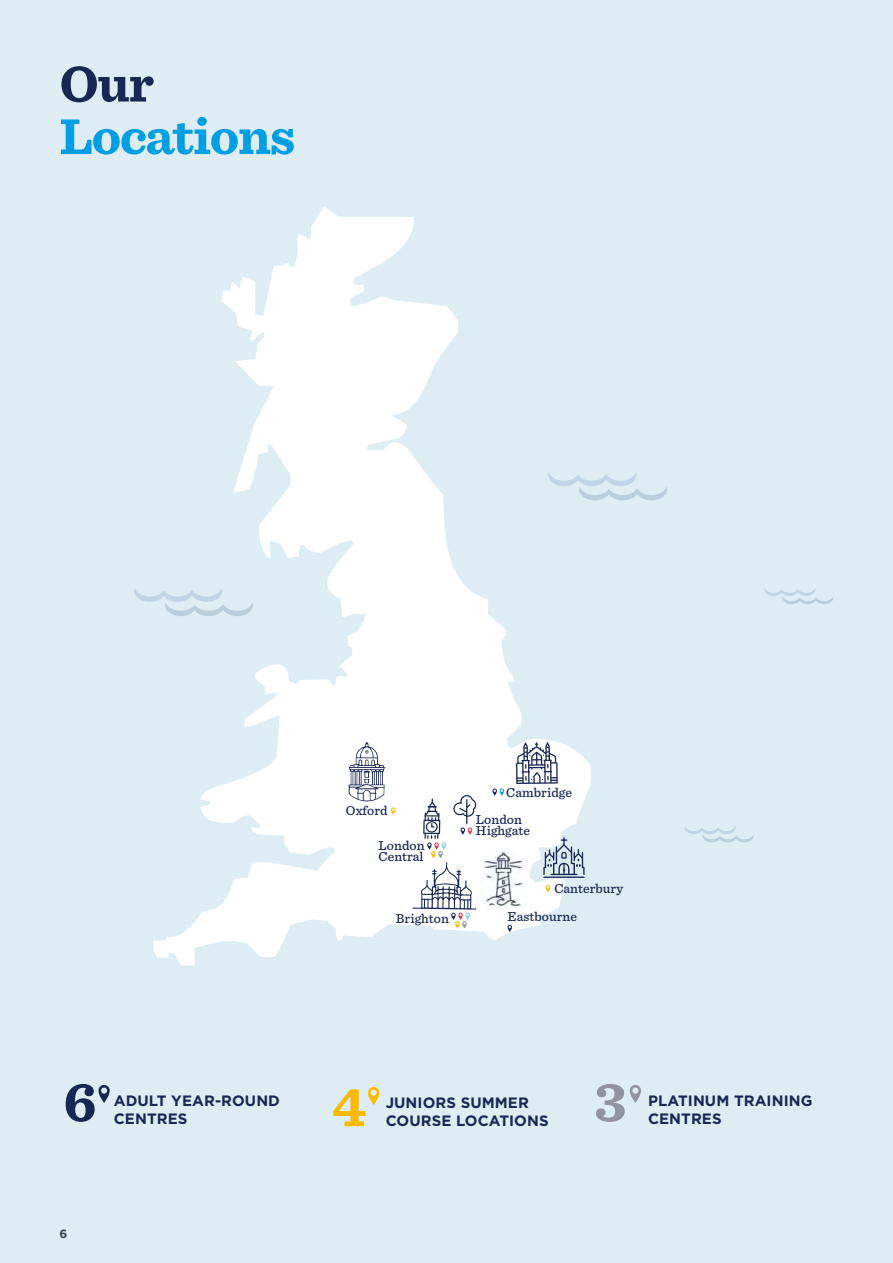
<style>
.page{position:relative;width:893px;height:1263px;background:#deedf3}
.page>*{position:absolute;margin:0;border:0;box-sizing:border-box;transform-origin:0 0}
.t1{font:700 57px "Sentinel";color:#182854}
.t2{font:700 57px "Sentinel";color:#fbb900}
.t3{font:700 57px "Sentinel";color:#92949d}
.t4{font:700 52.5px "Sentinel";letter-spacing:-.025em;color:#009ee3}
.t5{font:700 52.5px "Sentinel";color:#182854}
.t6{font:700 15px/18px "Gotham";letter-spacing:.005em;color:#182854}
.t7{font:500 13.5px/11.2px "Sentinel";letter-spacing:.005em;color:#182854}
.t8{font:700 12px "Gotham";color:#364950}
</style>
<div class="page">
<svg style="left:685px;top:826px;width:69px;height:16px"></svg>
<svg style="left:764px;top:588px;width:69px;height:16px"></svg>
<svg style="left:153px;top:206px;width:438px;height:759px"></svg>
<svg style="left:349px;top:742px;width:36px;height:60px;background:#c1c5d1"></svg>
<svg style="left:543px;top:837px;width:42px;height:41px"></svg>
<svg style="left:134px;top:588px;width:119px;height:28px"></svg>
<svg style="left:548px;top:472px;width:119px;height:28px"></svg>
<svg style="left:98px;top:1085px;width:12px;height:18px"></svg>
<svg style="left:630px;top:1085px;width:11px;height:18px"></svg>
<svg style="left:368px;top:1087px;width:11px;height:18px"></svg>
<svg style="left:508px;top:925px;width:4px;height:7px"></svg>
<svg style="left:516px;top:742px;width:42px;height:42px;background:#acb2c1"></svg>
<svg style="left:492px;top:788px;width:12px;height:8px"></svg>
<svg style="left:546px;top:885px;width:4px;height:7px"></svg>
<svg style="left:391px;top:807px;width:4px;height:8px"></svg>
<svg style="left:412px;top:795px;width:69px;height:133px;background:#e4e5e9"></svg>
<img style="left:476px;top:850px;width:53px;height:59px">
<h2 class="t5" style="left:60px;top:60px;width:96px">Our</h2>
<h2 class="t4" style="left:60px;top:112px;width:237px">Locations</h2>
<p class="t7" style="left:346px;top:805px;width:43px">Oxford</p>
<p class="t7" style="left:379px;top:840px;width:48px">London<br>Central</p>
<p class="t7" style="left:396px;top:913px;width:55px">Brighton</p>
<p class="t7" style="left:506px;top:787px;width:67px">Cambridge</p>
<p class="t7" style="left:476px;top:814px;width:56px">London<br>Highgate</p>
<p class="t7" style="left:508px;top:875px;width:117px;line-height:27.5px;text-indent:47px">Canterbury<br>Eastbourne</p>
<h1 class="t1" style="left:63px;top:1075px;width:35px">6</h1>
<p class="t6" style="left:114px;top:1092px;width:168px">ADULT YEAR-ROUND<br>CENTRES</p>
<p class="t6" style="left:648px;top:1092px;width:166px">PLATINUM TRAINING</p>
<h1 class="t2" style="left:332px;top:1080px;width:36px">4</h1>
<h1 class="t3" style="left:595px;top:1075px;width:33px">3</h1>
<p class="t6" style="left:386px;top:1095px;width:164px">JUNIORS SUMMER<br>COURSE LOCATIONS</p>
<p class="t6" style="left:648px;top:1110px;width:75px">CENTRES</p>
<p class="t8" style="left:60px;top:1228px;width:9px">6</p>
</div>
